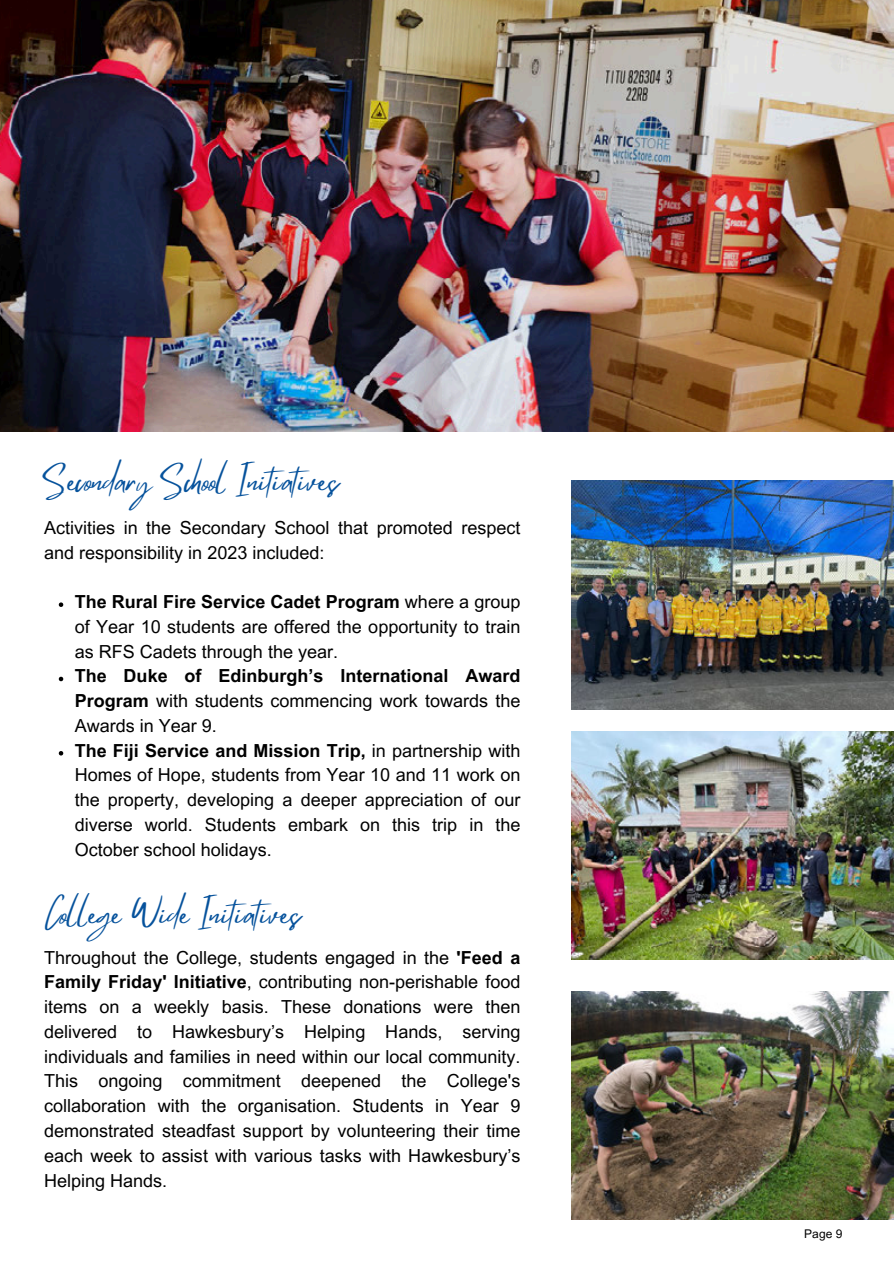
<style>
.page{position:relative;width:894px;height:1264px;background:#fff}
.page>*{position:absolute;margin:0;border:0;box-sizing:border-box;transform-origin:0 0}
.t1{font:30px "Mistrully";color:#06529c}
.t2{font:18px/24.8px "Arial MT Pro";color:#000;text-align:justify}
.t3{font:12px "Arial MT Pro";color:#000}
.s1{font-weight:700}
</style>
<div class="page">
<img style="left:571px;top:991px;width:322px;height:228px">
<img style="left:0;top:0;width:893px;height:431px">
<img style="left:571px;top:480px;width:322px;height:229px">
<img style="left:571px;top:731px;width:322px;height:228px">
<svg style="left:59px;top:602px;width:4px;height:5px"></svg>
<svg style="left:59px;top:676px;width:4px;height:5px"></svg>
<svg style="left:59px;top:751px;width:4px;height:4px"></svg>
<h2 class="t1" style="left:44px;top:457px;width:295px">Secondary School Initiatives</h2>
<p class="t2" style="left:44px;top:517px;width:477px">Activities in the Secondary School that promoted respect and responsibility in 2023 included:</p>
<p class="t2" style="left:75px;top:591px;width:447px"><span class="s1">The Rural Fire Service Cadet Program</span> where a group of Year 10 students are offered the opportunity to train as RFS Cadets through the year.</p>
<p class="t2" style="left:75px;top:666px;width:447px"><span class="s1">The Duke of Edinburgh’s International Award Program</span> with students commencing work towards the Awards in Year 9.</p>
<h1 class="t2" style="left:75px;top:740px;width:447px"><span class="s1">The Fiji Service and Mission Trip,</span> in partnership with Homes of Hope, students from Year 10 and 11 work on the property, developing a deeper appreciation of our diverse world. Students embark on this trip in the October school holidays.</h1>
<h2 class="t1" style="left:44px;top:889px;width:257px">College Wide Initiatives</h2>
<h1 class="t2" style="left:44px;top:947px;width:477px">Throughout the College, students engaged in the <span class="s1">'Feed a Family Friday' Initiative</span>, contributing non-perishable food items on a weekly basis. These donations were then delivered to Hawkesbury’s Helping Hands, serving individuals and families in need within our local community.<br>This ongoing commitment deepened the College's collaboration with the organisation. Students in Year 9 demonstrated steadfast support by volunteering their time each week to assist with various tasks with Hawkesbury’s Helping Hands.</h1>
<p class="t3" style="left:804px;top:1229px;width:40px">Page 9</p>
</div>
